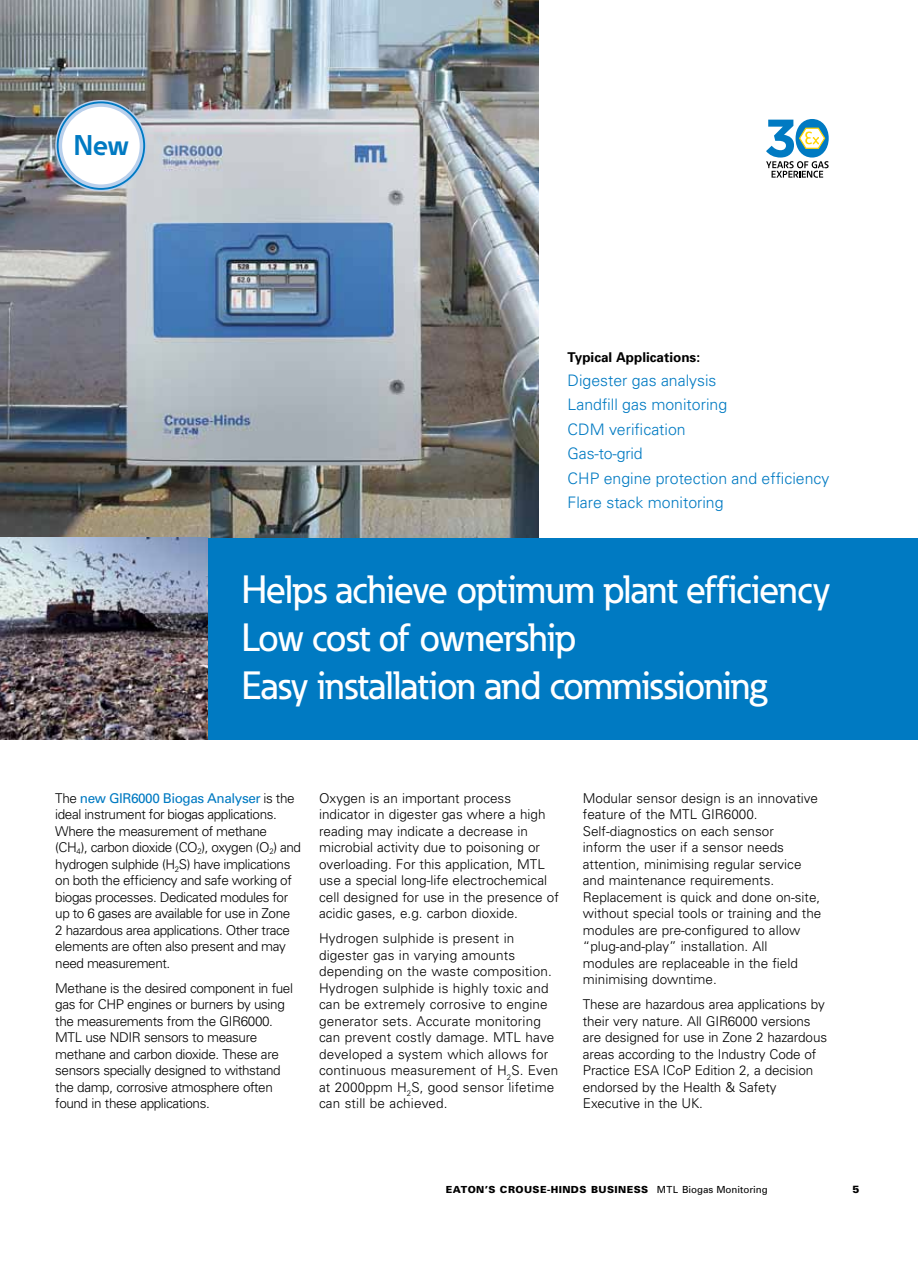
<style>
.page{position:relative;width:918px;height:1263px;background:#fff}
.page>*{position:absolute;margin:0;border:0;box-sizing:border-box;transform-origin:0 0}
.t1{font:500 39px/48px "Eaton";letter-spacing:-.02em;color:#fff}
.t2{font:700 28.2px "Eaton";color:#007ac2}
.t3{font:300 15.9px/24.5px "Univers";color:#007ac2}
.t4{font:300 13.5px/16.5px "Univers";color:#000}
.t5{font:300 13.5px/16.5px "Univers";letter-spacing:-.03em;color:#000}
.t6{font:700 13.5px "Univers";color:#000}
.t7{font:900 10.5px "Univers";color:#000}
.t8{font:900 9.75px "Univers";letter-spacing:.045em;color:#000}
.s1{font-weight:400;color:#007ac2}
.s2{font-weight:400}
</style>
<div class="page">
<div style="left:0;top:538px;width:918px;height:202px;background:#007ac2"></div>
<img style="left:0;top:0;width:539px;height:538px">
<svg style="left:55px;top:100px;width:92px;height:91px;background:#93bde0"></svg>
<div style="left:62px;top:107px;width:78px;height:77px;background:#fff;border-radius:50%"></div>
<div style="left:57px;top:101px;width:88px;height:89px;border:2px solid #007ac2;border-radius:50%"></div>
<img style="left:0;top:538px;width:208px;height:202px">
<svg style="left:766px;top:119px;width:63px;height:59px"></svg>
<h2 class="t2" style="left:74px;top:128px;width:57px">New</h2>
<p class="t6" style="left:568px;top:348px;width:134px">Typical Applications:</p>
<p class="t3" style="left:568px;top:368px;width:263px">Digester gas analysis<br>Landfill gas monitoring<br>CDM verification<br>Gas-to-grid<br>CHP engine protection and efficiency<br>Flare stack monitoring</p>
<h1 class="t1" style="left:242px;top:565px;width:591px">Helps achieve optimum plant efficiency<br>Low cost of ownership<br>Easy installation and commissioning</h1>
<p class="t5" style="left:55px;top:789px;width:247px">The <span class="s1">new GIR6000 Biogas Analyser</span> is the ideal instrument for biogas applications.<br>Where the measurement of methane (CH<sub>4</sub>), carbon dioxide (CO<sub>2</sub>), oxygen (O<sub>2</sub>) and hydrogen sulphide (H<sub>2</sub>S) have implications on both the efficiency and safe working of biogas processes. Dedicated modules for up to 6 gases are available for use in Zone 2 hazardous area applications. Other trace elements are often also present and may need measurement.</p>
<p class="t5" style="left:55px;top:979px;width:239px">Methane is the desired component in fuel gas for CHP engines or burners by using the measurements from the GIR6000.<br>MTL use NDIR sensors to measure methane and carbon dioxide. These are sensors specially designed to withstand the damp, corrosive atmosphere often found in these applications.</p>
<p class="t4" style="left:319px;top:789px;width:241px">Oxygen is an important process indicator in digester gas where a high reading may indicate a decrease in microbial activity due to poisoning or overloading. For this application, MTL use a special long-life electrochemical cell designed for use in the presence of acidic gases, e.g. carbon dioxide.</p>
<p class="t4" style="left:319px;top:930px;width:241px">Hydrogen sulphide is present in digester gas in varying amounts depending on the waste composition.<br>Hydrogen sulphide is highly toxic and can be extremely corrosive to engine generator sets. Accurate monitoring can prevent costly damage. MTL have developed a system which allows for continuous measurement of H<sub>2</sub>S. Even at 2000ppm H<sub>2</sub>S, good sensor lifetime can still be achieved.</p>
<p class="t4" style="left:583px;top:789px;width:240px">Modular sensor design is an innovative feature of the MTL GIR6000.<br>Self-diagnostics on each sensor<br>inform the user if a sensor needs attention, minimising regular service and maintenance requirements.<br>Replacement is quick and done on-site, without special tools or training and the modules are pre-configured to allow “plug-and-play” installation. All modules are replaceable in the field minimising downtime.</p>
<p class="t4" style="left:583px;top:996px;width:246px">These are hazardous area applications by their very nature. All GIR6000 versions are designed for use in Zone 2 hazardous areas according to the Industry Code of Practice ESA ICoP Edition 2, a decision endorsed by the Health &amp; Safety Executive in the UK.</p>
<p class="t8" style="left:446px;top:1183px;width:323px">EATON’S CROUSE-HINDS BUSINESS <span class="s2">MTL Biogas Monitoring</span></p>
<p class="t7" style="left:852px;top:1183px;width:9px">5</p>
</div>
